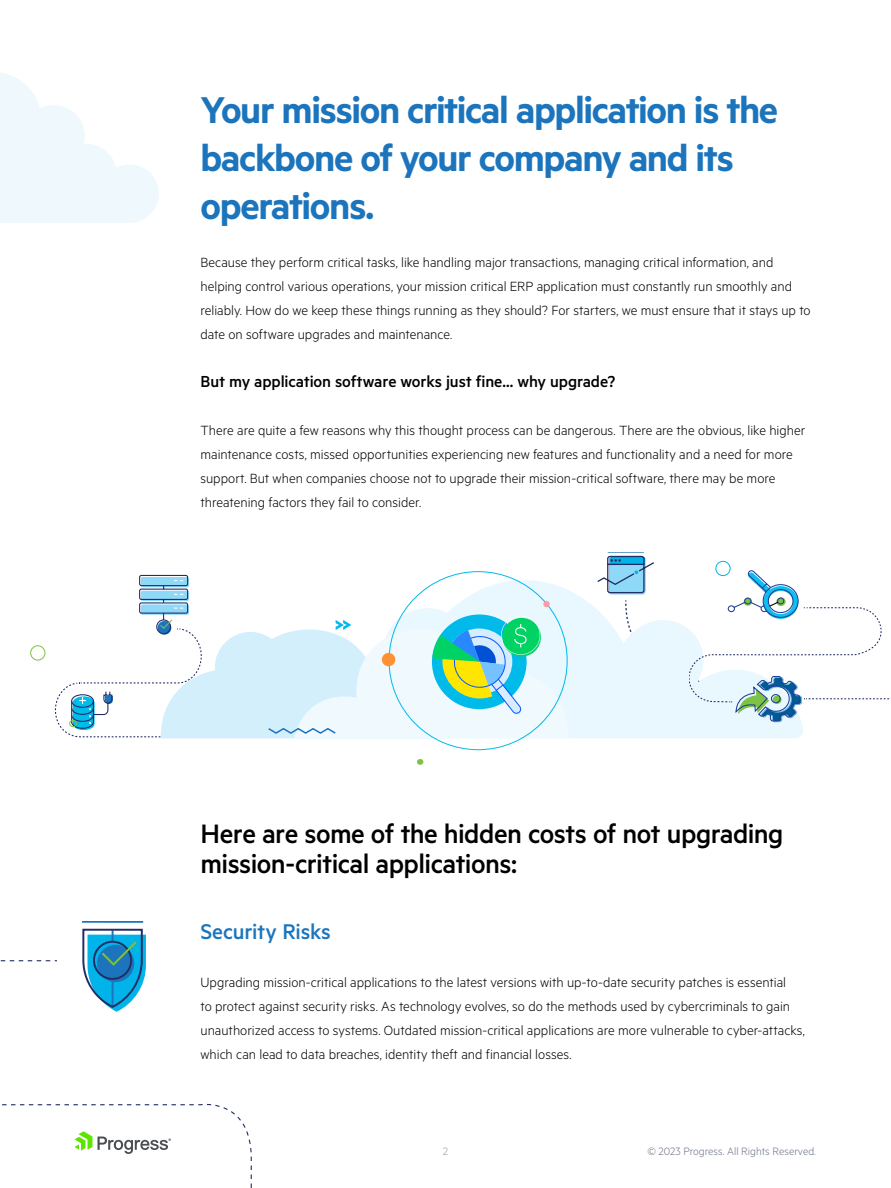
<style>
.page{position:relative;width:891px;height:1188px;background:#fff}
.page>*{position:absolute;margin:0;border:0;box-sizing:border-box;transform-origin:0 0}
.t1{font:600 42px/48px "Metric";letter-spacing:-.03em;color:#1c75bc}
.t2{font:500 30px/30px "Metric";letter-spacing:-.02em;color:#000}
.t3{font:500 24px "Metric";letter-spacing:-.01em;color:#1c75bc}
.t4{font:500 18px "Metric";letter-spacing:-.01em;color:#000}
.t5{font:300 15px/24px "Metric";color:#000}
.t6{font:300 12px "Metric";color:#6c7589}
.t7{font:300 12px "Metric";color:#989eac}
</style>
<div class="page">
<hr style="left:82px;top:922px;width:61px;height:1px;background:#1c75bc">
<svg style="left:82px;top:928px;width:64px;height:32px;background:#3d9fc8"></svg>
<svg style="left:0;top:960px;width:252px;height:228px"></svg>
<hr style="left:608px;top:552px;width:36px;height:1px;background:#1c75bc">
<svg style="left:570px;top:580px;width:28px;height:158px;background:#ebf7fe"></svg>
<svg style="left:598px;top:555px;width:293px;height:183px"></svg>
<svg style="left:54px;top:571px;width:516px;height:179px"></svg>
<svg style="left:417px;top:759px;width:7px;height:6px"></svg>
<div style="left:715px;top:561px;width:16px;height:15px;border:1px solid #00b3e8;border-radius:50%"></div>
<div style="left:30px;top:645px;width:15px;height:15px;border:1px solid #7dc243;border-radius:50%"></div>
<svg style="left:0;top:73px;width:159px;height:150px"></svg>
<h1 class="t1" style="left:201px;top:85px;width:579px">Your mission critical application is the backbone of your company and its operations.</h1>
<p class="t5" style="left:201px;top:250px;width:612px">Because they perform critical tasks, like handling major transactions, managing critical information, and helping control various operations, your mission critical ERP application must constantly run smoothly and reliably. How do we keep these things running as they should? For starters, we must ensure that it stays up to date on software upgrades and maintenance.</p>
<p class="t4" style="left:201px;top:371px;width:416px">But my application software works just fine... why upgrade?</p>
<p class="t5" style="left:201px;top:418px;width:606px">There are quite a few reasons why this thought process can be dangerous. There are the obvious, like higher maintenance costs, missed opportunities experiencing new features and functionality and a need for more support. But when companies choose not to upgrade their mission-critical software, there may be more threatening factors they fail to consider.</p>
<h2 class="t2" style="left:201px;top:818px;width:585px">Here are some of the hidden costs of not upgrading mission-critical applications:</h2>
<h3 class="t3" style="left:201px;top:918px;width:132px">Security Risks</h3>
<p class="t5" style="left:201px;top:970px;width:606px">Upgrading mission-critical applications to the latest versions with up-to-date security patches is essential<br>to protect against security risks. As technology evolves, so do the methods used by cybercriminals to gain unauthorized access to systems. Outdated mission-critical applications are more vulnerable to cyber-attacks, which can lead to data breaches, identity theft and financial losses.</p>
<p class="t7" style="left:443px;top:1144px;width:7px">2</p>
<p class="t6" style="left:647px;top:1144px;width:170px">© 2023 Progress. All Rights Reserved.</p>
</div>
